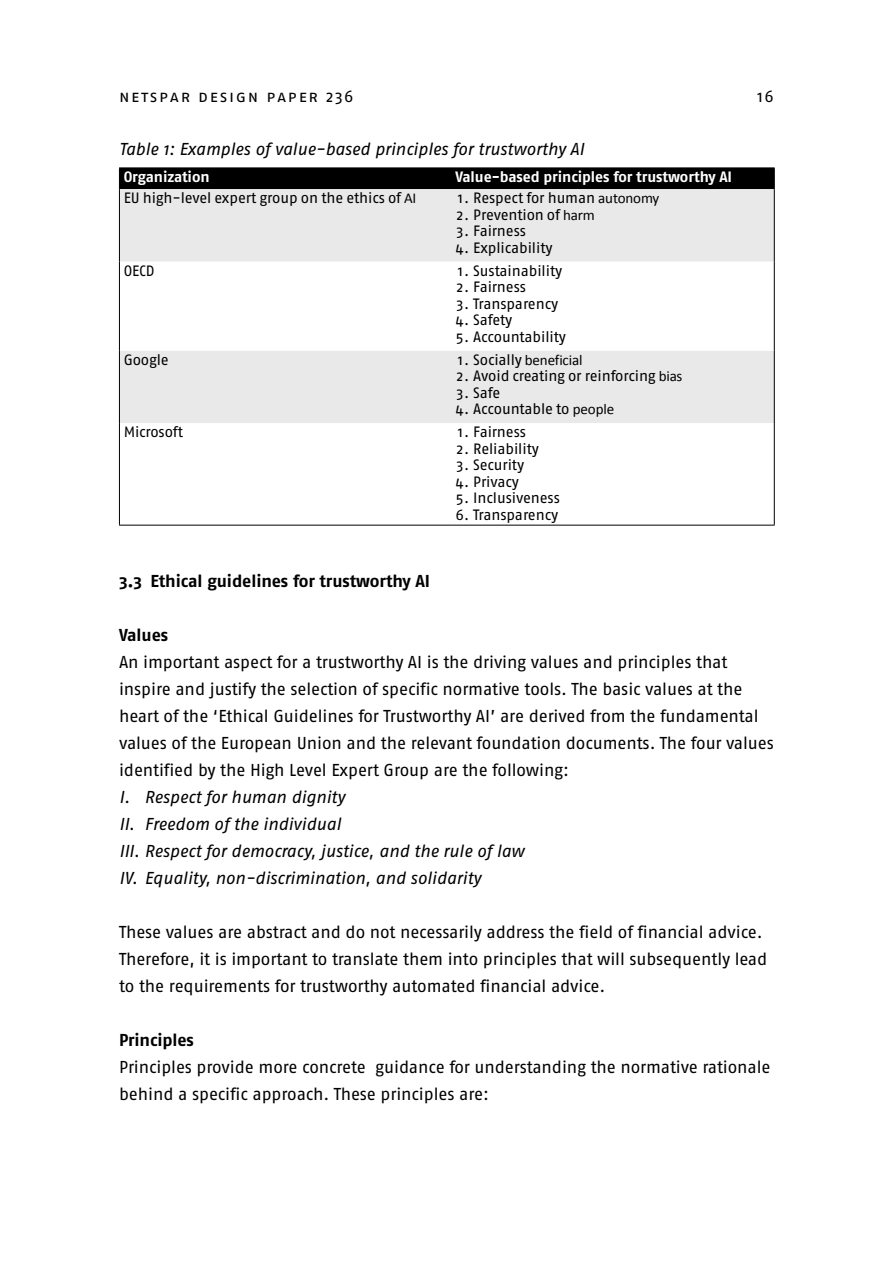
<style>
.page{position:relative;width:893px;height:1263px;background:#fff}
.page>*{position:absolute;margin:0;border:0;box-sizing:border-box;transform-origin:0 0}
.t1{font:17.25px/27px "Fago Pro";letter-spacing:-.005em;color:#000}
.t2{font:italic 17.25px/27px "Fago Pro";letter-spacing:-.005em;color:#000}
.t3{font:700 17.25px "Fago Pro";letter-spacing:-.005em;color:#000}
.t4{font:16.5px "Fago Pro";letter-spacing:.1em;color:#000}
.t5{font:15px "Fago Pro";letter-spacing:-.005em;color:#000}
.t6{font:700 15px "Fago Pro";letter-spacing:-.005em;color:#fff}
.s1{font-family:"Calibri"}
</style>
<div class="page">
<svg style="left:120px;top:189px;width:654px;height:234px;fill:#e9e9e9"></svg>
<div style="left:119px;top:168px;width:656px;height:21px;background:#000"></div>
<hr style="left:119px;top:189px;width:1px;height:72px;background:#000">
<hr style="left:774px;top:189px;width:1px;height:72px;background:#000">
<hr style="left:119px;top:261px;width:1px;height:90px;background:#000">
<hr style="left:774px;top:261px;width:1px;height:90px;background:#000">
<hr style="left:119px;top:351px;width:1px;height:72px;background:#000">
<hr style="left:774px;top:351px;width:1px;height:72px;background:#000">
<hr style="left:119px;top:423px;width:1px;height:102px;background:#000">
<hr style="left:774px;top:423px;width:1px;height:102px;background:#000">
<hr style="left:119px;top:525px;width:332px;height:1px;background:#000">
<hr style="left:451px;top:525px;width:324px;height:1px;background:#000">
<p class="t4" style="left:119px;top:87px;width:236px">netspar design paper 236</p>
<p class="t4" style="left:758px;top:87px;width:18px">16</p>
<p class="t2" style="left:119px;top:135px;width:467px">Table 1: Examples of value-based principles for trustworthy AI</p>
<p class="t6" style="left:124px;top:168px;width:87px">Organization</p>
<p class="t6" style="left:455px;top:168px;width:278px">Value-based principles for trustworthy AI</p>
<p class="t5" style="left:124px;top:189px;width:294px">EU high-level expert group on the ethics of <span class="s1">AI</span></p>
<p class="t5" style="left:455px;top:189px;width:206px">1. Respect for human <span class="s1">autonomy</span></p>
<p class="t5" style="left:455px;top:205px;width:141px">2. Prevention of <span class="s1">harm</span></p>
<p class="t5" style="left:455px;top:222px;width:72px">3. Fairness</p>
<p class="t5" style="left:455px;top:238px;width:99px">4. Explicability</p>
<p class="t5" style="left:124px;top:261px;width:33px">OECD</p>
<p class="t5" style="left:455px;top:261px;width:108px">1. Sustainability</p>
<p class="t5" style="left:455px;top:278px;width:72px">2. Fairness</p>
<p class="t5" style="left:455px;top:294px;width:104px">3. Transparency</p>
<p class="t5" style="left:455px;top:311px;width:59px">4. Safety</p>
<p class="t5" style="left:455px;top:327px;width:112px">5. Accountability</p>
<p class="t5" style="left:124px;top:351px;width:47px">Google</p>
<p class="t5" style="left:455px;top:351px;width:129px">1. Socially <span class="s1">beneficial</span></p>
<p class="t5" style="left:455px;top:367px;width:229px">2. Avoid creating or reinforcing <span class="s1">bias</span></p>
<p class="t5" style="left:455px;top:384px;width:46px">3. Safe</p>
<p class="t5" style="left:455px;top:400px;width:160px">4. Accountable to <span class="s1">people</span></p>
<p class="t5" style="left:124px;top:423px;width:61px">Microsoft</p>
<p class="t5" style="left:455px;top:423px;width:72px">1. Fairness</p>
<p class="t5" style="left:455px;top:439px;width:85px">2. Reliability</p>
<p class="t5" style="left:455px;top:456px;width:70px">3. Security</p>
<p class="t5" style="left:455px;top:472px;width:65px">4. Privacy</p>
<p class="t5" style="left:455px;top:489px;width:106px">5. Inclusiveness</p>
<p class="t5" style="left:455px;top:505px;width:104px">6. Transparency</p>
<p class="t3" style="left:119px;top:570px;width:312px">3.3 Ethical guidelines for trustworthy AI</p>
<p class="t3" style="left:119px;top:624px;width:50px">Values</p>
<p class="t1" style="left:119px;top:648px;width:656px">An important aspect for a trustworthy AI is the driving values and principles that inspire and justify the selection of specific normative tools. The basic values at the heart of the ‘Ethical Guidelines for Trustworthy AI’ are derived from the fundamental values of the European Union and the relevant foundation documents. The four values identified by the High Level Expert Group are the following:</p>
<p class="t2" style="left:119px;top:783px;width:407px">I. Respect for human dignity<br>II. Freedom of the individual<br>III. Respect for democracy, justice, and the rule of law IV. Equality, non-discrimination, and solidarity</p>
<p class="t1" style="left:119px;top:918px;width:650px">These values are abstract and do not necessarily address the field of financial advice.<br>Therefore, it is important to translate them into principles that will subsequently lead to the requirements for trustworthy automated financial advice.</p>
<p class="t3" style="left:119px;top:1029px;width:76px">Principles</p>
<p class="t1" style="left:119px;top:1053px;width:653px">Principles provide more concrete guidance for understanding the normative rationale behind a specific approach. These principles are:</p>
</div>
